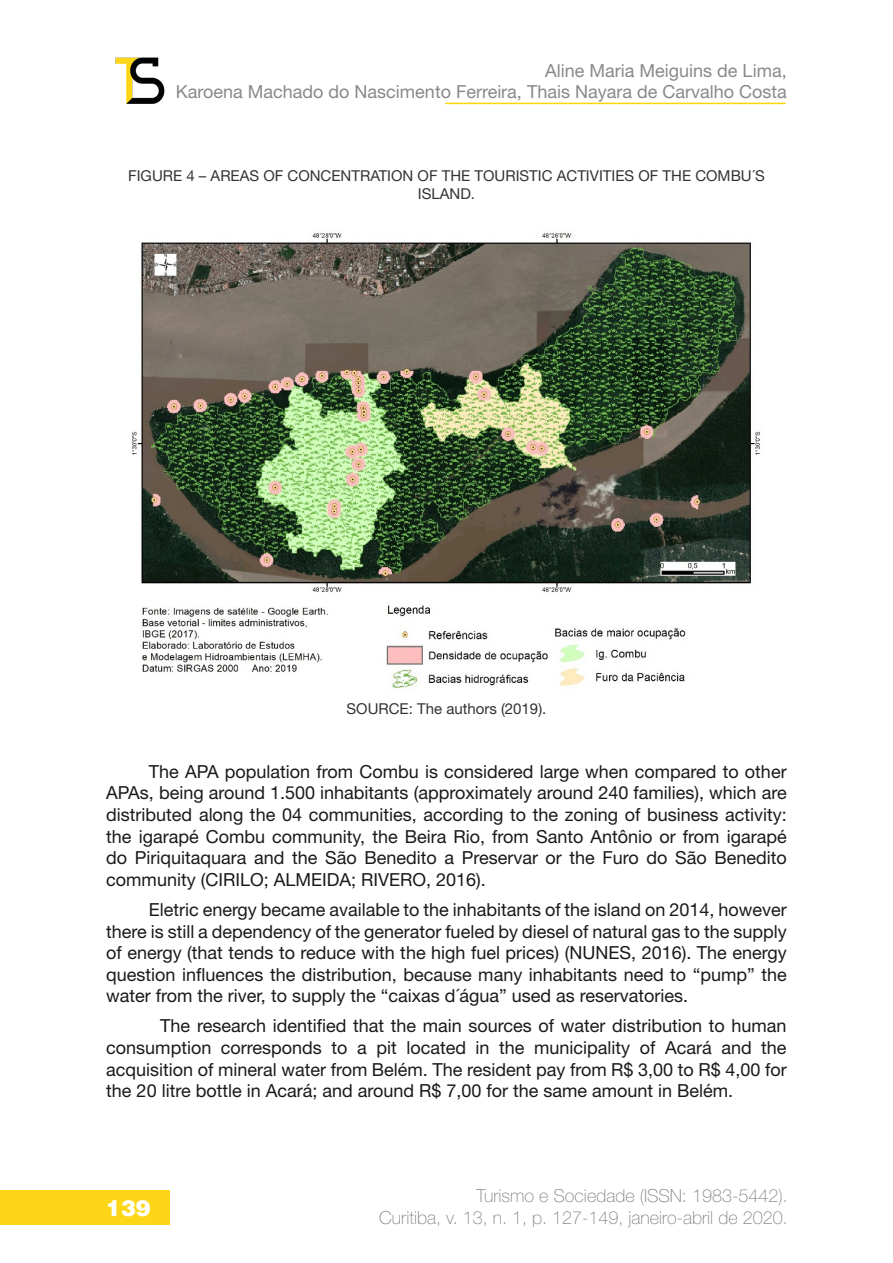
<style>
.page{position:relative;width:893px;height:1263px;background:#fff}
.page>*{position:absolute;margin:0;border:0;box-sizing:border-box;transform-origin:0 0}
.t1{font:900 22.5px "Helvetica";color:#fff}
.Corpo{font:18px/21.6px "Helvetica Neue LT Std";color:#1a1a1a;text-align:justify}
.t2{font:18px/21.6px "Helvetica Neue LT Std";color:#888989;text-align:right}
.t3{font:100 18px/21.6px "Helvetica Neue LT Std";color:#808080;text-align:right}
.Legenda__figuras___t{font:15px/18px "Helvetica Neue LT Std";color:#333;text-align:center}
</style>
<div class="page">
<img style="left:115px;top:57px;width:50px;height:47px">
<div style="left:0;top:1190px;width:169px;height:34px;background:#fdd717"></div>
<hr style="left:445px;top:103px;width:341px;height:1px;background:#fdd509">
<img style="left:132px;top:233px;width:628px;height:456px">
<p class="t2" style="left:176px;top:59px;width:612px">Aline Maria Meiguins de Lima,<br>Karoena Machado do Nascimento Ferreira, Thais Nayara de Carvalho Costa</p>
<p class="Legenda__figuras___t" style="left:128px;top:166px;width:638px">FIGURE 4 – AREAS OF CONCENTRATION OF THE TOURISTIC ACTIVITIES OF THE COMBU´S<br>ISLAND.</p>
<p class="Legenda__figuras___t" style="left:347px;top:699px;width:201px">SOURCE: The authors (2019).</p>
<p class="Corpo" style="left:106px;top:760px;width:682px;text-indent:43px">The APA population from Combu is considered large when compared to other APAs, being around 1.500 inhabitants (approximately around 240 families), which are distributed along the 04 communities, according to the zoning of business activity: the igarapé Combu community, the Beira Rio, from Santo Antônio or from igarapé do Piriquitaquara and the São Benedito a Preservar or the Furo do São Benedito community (CIRILO; ALMEIDA; RIVERO, 2016).</p>
<p class="Corpo" style="left:106px;top:898px;width:682px;text-indent:43px">Eletric energy became available to the inhabitants of the island on 2014, however there is still a dependency of the generator fueled by diesel of natural gas to the supply of energy (that tends to reduce with the high fuel prices) (NUNES, 2016). The energy question influences the distribution, because many inhabitants need to “pump” the water from the river, to supply the “caixas d´água” used as reservatories.</p>
<p class="Corpo" style="left:106px;top:1015px;width:682px;text-indent:54px">The research identified that the main sources of water distribution to human consumption corresponds to a pit located in the municipality of Acará and the acquisition of mineral water from Belém. The resident pay from R$ 3,00 to R$ 4,00 for the 20 litre bottle in Acará; and around R$ 7,00 for the same amount in Belém.</p>
<p class="t1" style="left:106px;top:1194px;width:46px">139</p>
<p class="t3" style="left:379px;top:1185px;width:410px">Turismo e Sociedade (ISSN: 1983-5442).<br>Curitiba, v. 13, n. 1, p. 127-149, janeiro-abril de 2020.</p>
</div>
